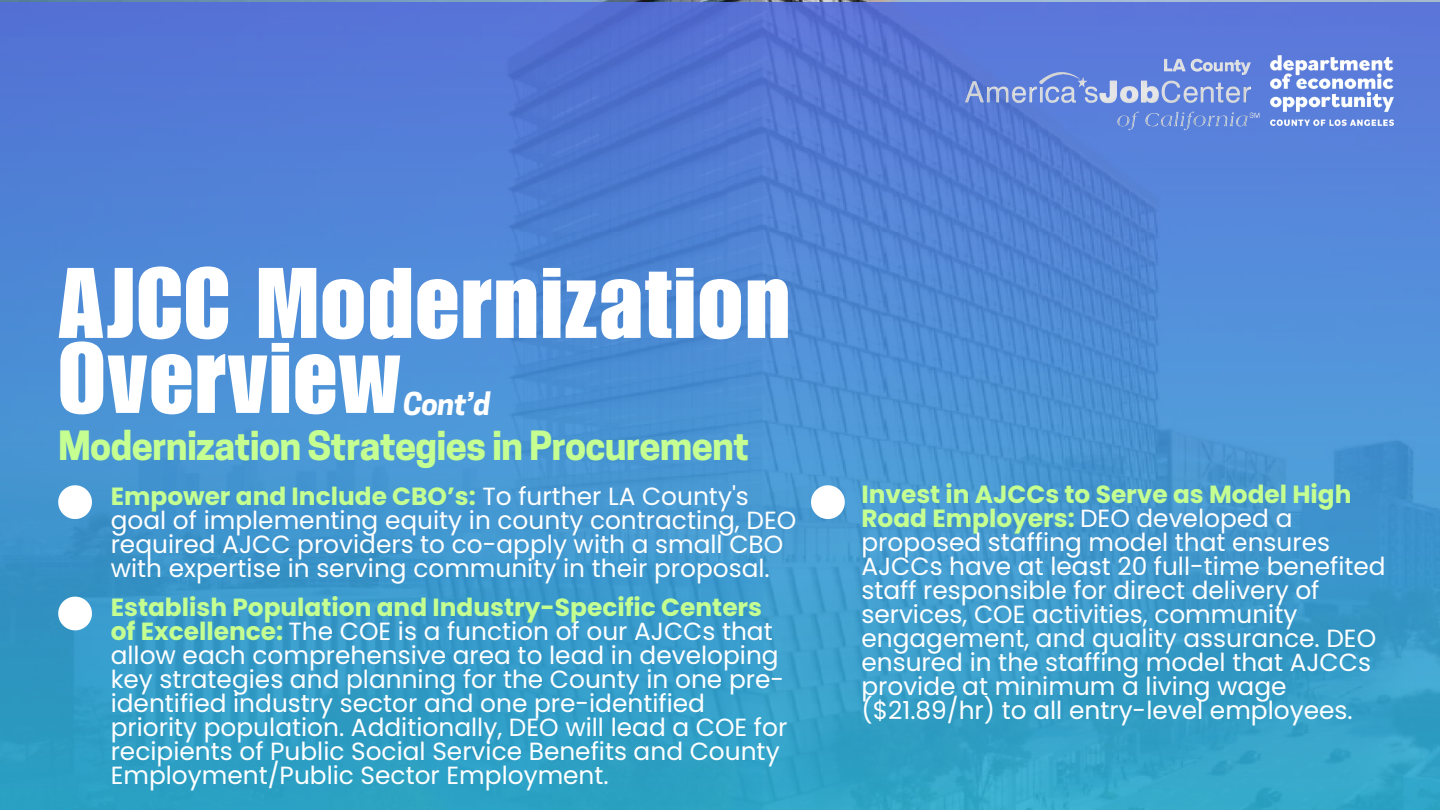
<style>
.page{position:relative;width:1440px;height:810px;background:#fff}
.page>*{position:absolute;margin:0;border:0;box-sizing:border-box;transform-origin:0 0}
.t1{font:98px/75px "Impact LT Std";letter-spacing:.02em;color:#fff}
.t2{font:700 37.9px "Cooper Hewitt";letter-spacing:-.02em;color:#c5ff91}
.t3{font:italic 700 29.6px "Cooper Hewitt";color:#fff}
.t4{font:24.8px/24px "Poppins";color:#fff}
.s1{font-weight:700;color:#c5ff91}
</style>
<div class="page">
<div style="left:0;top:2px;width:1440px;height:808px;background:linear-gradient(to bottom,#5d76db,#31a7c7)"></div>
<img style="left:1270px;top:56px;width:123px;height:69px">
<img style="left:958px;top:50px;width:309px;height:85px">
<svg style="left:58px;top:597px;width:34px;height:33px"></svg>
<svg style="left:58px;top:485px;width:34px;height:34px"></svg>
<svg style="left:811px;top:485px;width:34px;height:34px"></svg>
<p class="t1" style="left:58px;top:279px;width:734px">AJCC Modernization<br>Overview</p>
<p class="t3" style="left:403px;top:392px;width:89px">Cont’d</p>
<p class="t2" style="left:58px;top:431px;width:693px">Modernization Strategies in Procurement</p>
<p class="t4" style="left:111px;top:484px;width:687px"><span class="s1">Empower and Include CBO’s:</span> To further LA County's goal of implementing equity in county contracting, DEO required AJCC providers to co-apply with a small CBO with expertise in serving community in their proposal.</p>
<p class="t4" style="left:111px;top:595px;width:678px"><span class="s1">Establish Population and Industry-Specific Centers of Excellence:</span> The COE is a function of our AJCCs that allow each comprehensive area to lead in developing key strategies and planning for the County in one pre&shy;identified industry sector and one pre-identified priority population. Additionally, DEO will lead a COE for recipients of Public Social Service Benefits and County Employment/Public Sector Employment.</p>
<p class="t4" style="left:861px;top:482px;width:526px"><span class="s1">Invest in AJCCs to Serve as Model High Road Employers:</span> DEO developed a proposed staffing model that ensures AJCCs have at least 20 full-time benefited staff responsible for direct delivery of services, COE activities, community engagement, and quality assurance. DEO ensured in the staffing model that AJCCs provide at minimum a living wage ($21.89/hr) to all entry-level employees.</p>
</div>
